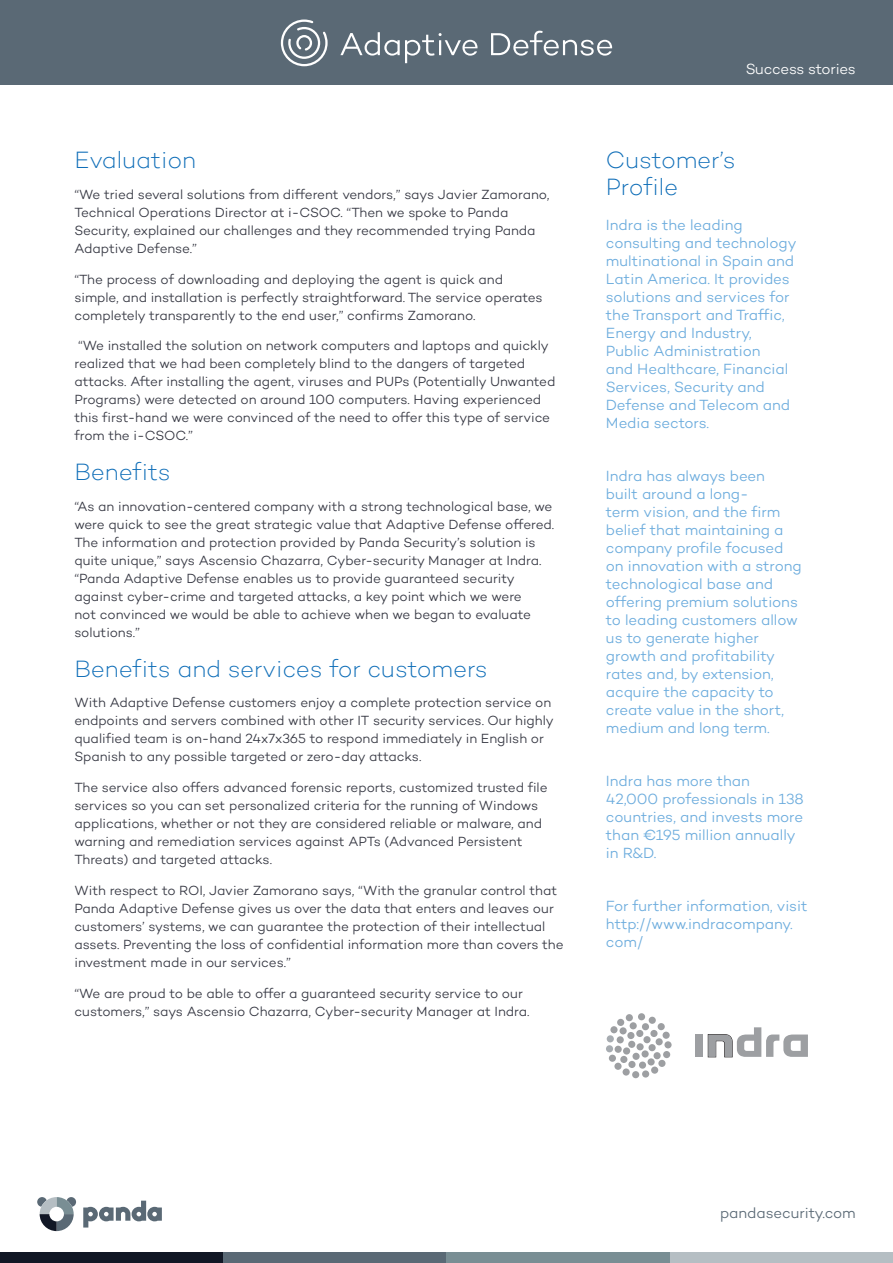
<style>
.page{position:relative;width:893px;height:1263px;background:#fff}
.page>*{position:absolute;margin:0;border:0;box-sizing:border-box;transform-origin:0 0}
.Titles{font:200 24px/27px "Campton";letter-spacing:-.01em;color:#0f6eb8}
.Company_description{font:300 15px/18px "Campton";color:#6cacdd}
.t1{font:300 15px "Campton";color:#5a6975}
.t2{font:300 15px "Campton";letter-spacing:-.02em;color:#fff}
.t3{font:300 13.5px/18px "Campton";letter-spacing:-.005em;color:#353742}
</style>
<div class="page">
<div style="left:0;top:0;width:893px;height:85px;background:#5a6975"></div>
<svg style="left:37px;top:1197px;width:39px;height:34px"></svg>
<svg style="left:83px;top:1201px;width:79px;height:26px"></svg>
<div style="left:223px;top:1252px;width:223px;height:11px;background:#5a6975"></div>
<div style="left:0;top:1252px;width:223px;height:11px;background:#111725"></div>
<div style="left:446px;top:1252px;width:224px;height:11px;background:#798e94"></div>
<div style="left:670px;top:1252px;width:223px;height:11px;background:#b5bec3"></div>
<svg style="left:280px;top:19px;width:333px;height:47px"></svg>
<div style="left:696px;top:1034px;width:7px;height:23px;background:#9d9fa2"></div>
<svg style="left:708px;top:1027px;width:100px;height:30px"></svg>
<div style="left:664px;top:1041px;width:8px;height:7px;background:#9d9fa2;border-radius:50%"></div>
<div style="left:663px;top:1051px;width:7px;height:7px;background:#9d9fa2;border-radius:50%"></div>
<div style="left:653px;top:1052px;width:8px;height:7px;background:#9d9fa2;border-radius:50%"></div>
<div style="left:648px;top:1044px;width:8px;height:7px;background:#9d9fa2;border-radius:50%"></div>
<div style="left:656px;top:1038px;width:7px;height:7px;background:#9d9fa2;border-radius:50%"></div>
<div style="left:663px;top:1032px;width:7px;height:7px;background:#9d9fa2;border-radius:50%"></div>
<div style="left:658px;top:1023px;width:7px;height:7px;background:#9d9fa2;border-radius:50%"></div>
<div style="left:649px;top:1017px;width:7px;height:7px;background:#9d9fa2;border-radius:50%"></div>
<div style="left:638px;top:1013px;width:7px;height:7px;background:#9d9fa2;border-radius:50%"></div>
<div style="left:642px;top:1023px;width:7px;height:7px;background:#9d9fa2;border-radius:50%"></div>
<div style="left:650px;top:1030px;width:8px;height:7px;background:#9d9fa2;border-radius:50%"></div>
<div style="left:643px;top:1036px;width:8px;height:7px;background:#9d9fa2;border-radius:50%"></div>
<div style="left:636px;top:1030px;width:7px;height:7px;background:#9d9fa2;border-radius:50%"></div>
<div style="left:630px;top:1022px;width:7px;height:7px;background:#9d9fa2;border-radius:50%"></div>
<div style="left:626px;top:1014px;width:7px;height:7px;background:#9d9fa2;border-radius:50%"></div>
<div style="left:617px;top:1019px;width:7px;height:7px;background:#9d9fa2;border-radius:50%"></div>
<div style="left:610px;top:1026px;width:8px;height:7px;background:#9d9fa2;border-radius:50%"></div>
<div style="left:619px;top:1027px;width:8px;height:7px;background:#9d9fa2;border-radius:50%"></div>
<div style="left:627px;top:1032px;width:7px;height:7px;background:#9d9fa2;border-radius:50%"></div>
<div style="left:636px;top:1043px;width:8px;height:7px;background:#9d9fa2;border-radius:50%"></div>
<div style="left:628px;top:1041px;width:7px;height:7px;background:#9d9fa2;border-radius:50%"></div>
<div style="left:617px;top:1036px;width:7px;height:7px;background:#9d9fa2;border-radius:50%"></div>
<div style="left:607px;top:1035px;width:7px;height:7px;background:#a7acb1;border-radius:50%"></div>
<div style="left:606px;top:1045px;width:7px;height:7px;background:#a7acb1;border-radius:50%"></div>
<div style="left:615px;top:1046px;width:7px;height:7px;background:#9d9fa2;border-radius:50%"></div>
<div style="left:623px;top:1047px;width:7px;height:7px;background:#9d9fa2;border-radius:50%"></div>
<div style="left:632px;top:1053px;width:8px;height:7px;background:#9d9fa2;border-radius:50%"></div>
<div style="left:641px;top:1050px;width:8px;height:7px;background:#9d9fa2;border-radius:50%"></div>
<div style="left:647px;top:1058px;width:8px;height:7px;background:#9d9fa2;border-radius:50%"></div>
<div style="left:658px;top:1060px;width:7px;height:7px;background:#9d9fa2;border-radius:50%"></div>
<div style="left:651px;top:1066px;width:7px;height:8px;background:#9d9fa2;border-radius:50%"></div>
<div style="left:639px;top:1061px;width:7px;height:8px;background:#9d9fa2;border-radius:50%"></div>
<div style="left:628px;top:1061px;width:8px;height:7px;background:#9d9fa2;border-radius:50%"></div>
<div style="left:620px;top:1056px;width:7px;height:7px;background:#9d9fa2;border-radius:50%"></div>
<div style="left:609px;top:1055px;width:7px;height:7px;background:#9d9fa2;border-radius:50%"></div>
<div style="left:614px;top:1063px;width:8px;height:7px;background:#9d9fa2;border-radius:50%"></div>
<div style="left:623px;top:1068px;width:7px;height:7px;background:#9d9fa2;border-radius:50%"></div>
<div style="left:632px;top:1071px;width:7px;height:7px;background:#9d9fa2;border-radius:50%"></div>
<div style="left:642px;top:1070px;width:7px;height:7px;background:#9d9fa2;border-radius:50%"></div>
<p class="Titles" style="left:74px;top:146px;width:123px">Evaluation</p>
<p class="t3" style="left:74px;top:185px;width:476px">“We tried several solutions from different vendors,” says Javier Zamorano, Technical Operations Director at i-CSOC. “Then we spoke to Panda Security, explained our challenges and they recommended trying Panda Adaptive Defense.”</p>
<p class="t3" style="left:74px;top:270px;width:470px">“The process of downloading and deploying the agent is quick and simple, and installation is perfectly straightforward. The service operates completely transparently to the end user,” confirms Zamorano.</p>
<p class="t3" style="left:74px;top:336px;width:482px">“We installed the solution on network computers and laptops and quickly realized that we had been completely blind to the dangers of targeted attacks. After installing the agent, viruses and PUPs (Potentially Unwanted Programs) were detected on around 100 computers. Having experienced this first-hand we were convinced of the need to offer this type of service from the i-CSOC.”</p>
<p class="Titles" style="left:74px;top:458px;width:98px">Benefits</p>
<p class="t3" style="left:74px;top:497px;width:481px">“As an innovation-centered company with a strong technological base, we were quick to see the great strategic value that Adaptive Defense offered.<br>The information and protection provided by Panda Security’s solution is quite unique,” says Ascensio Chazarra, Cyber-security Manager at Indra. “Panda Adaptive Defense enables us to provide guaranteed security against cyber-crime and targeted attacks, a key point which we were<br>not convinced we would be able to achieve when we began to evaluate solutions.”</p>
<p class="Titles" style="left:74px;top:655px;width:415px">Benefits and services for customers</p>
<p class="t3" style="left:74px;top:693px;width:481px">With Adaptive Defense customers enjoy a complete protection service on endpoints and servers combined with other IT security services. Our highly qualified team is on-hand 24x7x365 to respond immediately in English or Spanish to any possible targeted or zero-day attacks.</p>
<p class="t3" style="left:74px;top:778px;width:475px">The service also offers advanced forensic reports, customized trusted file services so you can set personalized criteria for the running of Windows applications, whether or not they are considered reliable or malware, and warning and remediation services against APTs (Advanced Persistent Threats) and targeted attacks.</p>
<p class="t3" style="left:74px;top:881px;width:491px">With respect to ROI, Javier Zamorano says, “With the granular control that Panda Adaptive Defense gives us over the data that enters and leaves our customers’ systems, we can guarantee the protection of their intellectual assets. Preventing the loss of confidential information more than covers the investment made in our services.”</p>
<p class="t3" style="left:74px;top:984px;width:457px">“We are proud to be able to offer a guaranteed security service to our customers,” says Ascensio Chazarra, Cyber-security Manager at Indra.</p>
<p class="t2" style="left:746px;top:60px;width:112px">Success stories</p>
<p class="Titles" style="left:606px;top:146px;width:131px">Customer’s<br>Profile</p>
<p class="Company_description" style="left:606px;top:216px;width:192px">Indra is the leading consulting and technology multinational in Spain and<br>Latin America. It provides solutions and services for the Transport and Traffic,<br>Energy and Industry,<br>Public Administration<br>and Healthcare, Financial<br>Services, Security and<br>Defense and Telecom and<br>Media sectors.</p>
<p class="Company_description" style="left:606px;top:467px;width:197px">Indra has always been<br>built around a long-<br>term vision, and the firm belief that maintaining a company profile focused on innovation with a strong technological base and offering premium solutions to leading customers allow us to generate higher growth and profitability rates and, by extension, acquire the capacity to create value in the short, medium and long term.</p>
<p class="Company_description" style="left:606px;top:772px;width:199px">Indra has more than<br>42,000 professionals in 138 countries, and invests more than €195 million annually in R&amp;D.</p>
<p class="Company_description" style="left:606px;top:897px;width:203px">For further information, visit http://www.indracompany. com/</p>
<p class="t1" style="left:720px;top:1203px;width:137px">pandasecurity.com</p>
</div>
